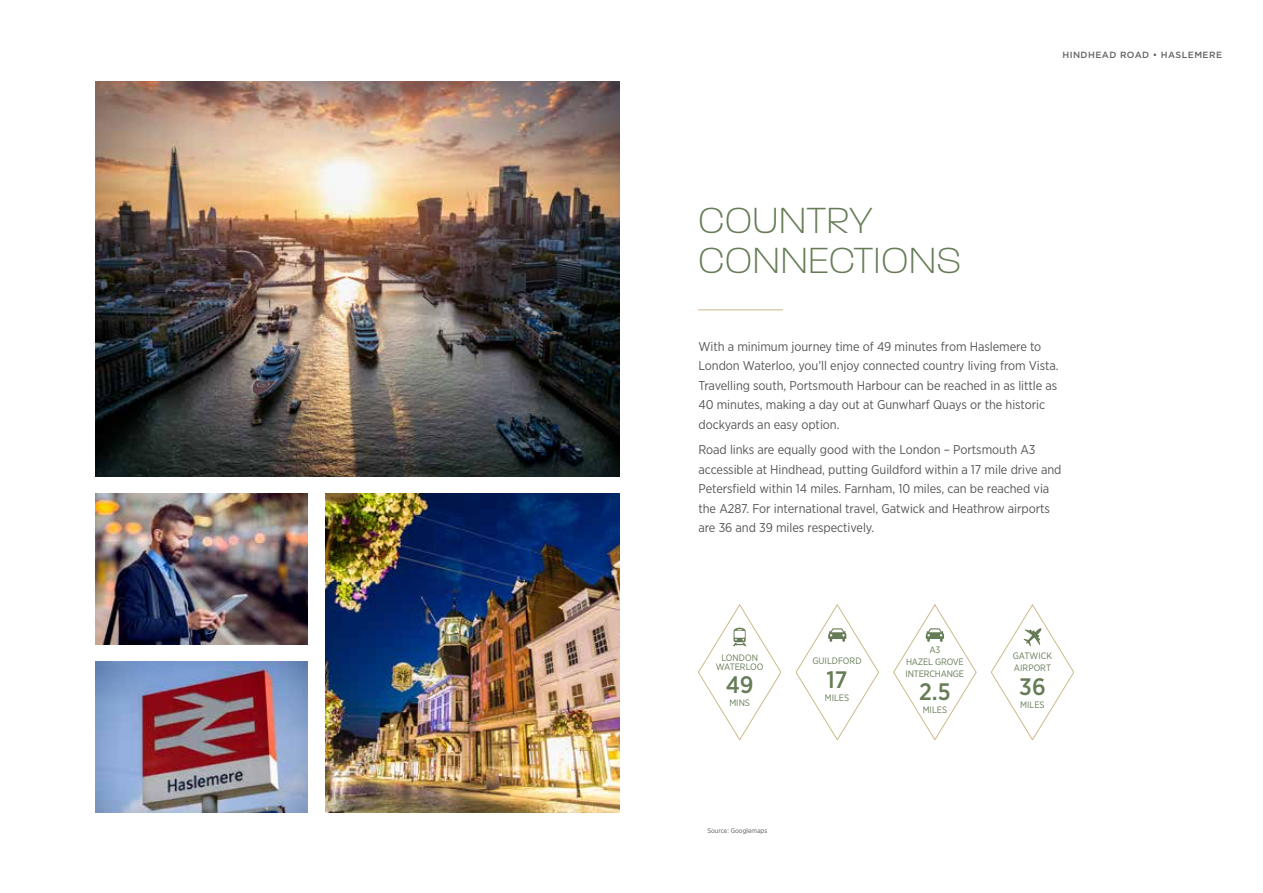
<style>
.page{position:relative;width:1263px;height:893px;background:#fff}
.page>*{position:absolute;margin:0;border:0;box-sizing:border-box;transform-origin:0 0}
.t1{font:200 39.3px/40.5px "Paralucent";letter-spacing:.025em;color:#667c56}
.t2{font:500 23.85px "Gotham Narrow";color:#667c56}
.t3{font:12.75px/19.5px "Gotham Narrow";letter-spacing:-.005em;color:#575756}
.t4{font:9.3px/11.9px "Gotham Narrow";color:#667c56}
.t5{font:9.3px/11.9px "Gotham Narrow";letter-spacing:-.02em;color:#667c56;text-align:center}
.t6{font:500 9px "Gotham";letter-spacing:.05em;color:#646363}
.t7{font:6.75px "Gotham Narrow";color:#575756}
</style>
<div class="page">
<svg style="left:796px;top:605px;width:82px;height:135px"></svg>
<svg style="left:894px;top:605px;width:82px;height:135px"></svg>
<svg style="left:991px;top:605px;width:83px;height:135px"></svg>
<svg style="left:698px;top:605px;width:83px;height:135px"></svg>
<img style="left:96px;top:81px;width:523px;height:395px">
<hr style="left:698px;top:309px;width:85px;height:1px;background:#ccba8d">
<img style="left:326px;top:493px;width:293px;height:320px">
<img style="left:96px;top:662px;width:212px;height:151px">
<img style="left:96px;top:493px;width:212px;height:151px">
<h1 class="t1" style="left:698px;top:200px;width:264px">COUNTRY<br>CONNECTIONS</h1>
<p class="t6" style="left:1062px;top:49px;width:161px">HINDHEAD ROAD • HASLEMERE</p>
<p class="t3" style="left:698px;top:336px;width:362px">With a minimum journey time of 49 minutes from Haslemere to London Waterloo, you’ll enjoy connected country living from Vista.<br>Travelling south, Portsmouth Harbour can be reached in as little as 40 minutes, making a day out at Gunwharf Quays or the historic dockyards an easy option.</p>
<p class="t3" style="left:698px;top:440px;width:364px">Road links are equally good with the London – Portsmouth A3 accessible at Hindhead, putting Guildford within a 17 mile drive and Petersfield within 14 miles. Farnham, 10 miles, can be reached via the A287. For international travel, Gatwick and Heathrow airports are 36 and 39 miles respectively.</p>
<p class="t4" style="left:716px;top:653px;width:49px;line-height:9px;text-align:center">LONDON<br>WATERLOO</p>
<h2 class="t2" style="left:726px;top:670px;width:29px">49</h2>
<p class="t4" style="left:729px;top:697px;width:22px">MINS</p>
<p class="t4" style="left:812px;top:655px;width:51px">GUILDFORD</p>
<h2 class="t2" style="left:826px;top:664px;width:22px">17</h2>
<p class="t4" style="left:825px;top:692px;width:26px">MILES</p>
<p class="t5" style="left:905px;top:643px;width:60px">A3<br>HAZEL GROVE<br>INTERCHANGE</p>
<h2 class="t2" style="left:919px;top:677px;width:33px">2.5</h2>
<p class="t4" style="left:923px;top:704px;width:26px">MILES</p>
<p class="t7" style="left:707px;top:827px;width:61px">Source: Googlemaps</p>
<p class="t4" style="left:1013px;top:650px;width:41px">GATWICK<br>AIRPORT</p>
<h2 class="t2" style="left:1019px;top:671px;width:28px">36</h2>
<p class="t4" style="left:1020px;top:698px;width:26px">MILES</p>
</div>
